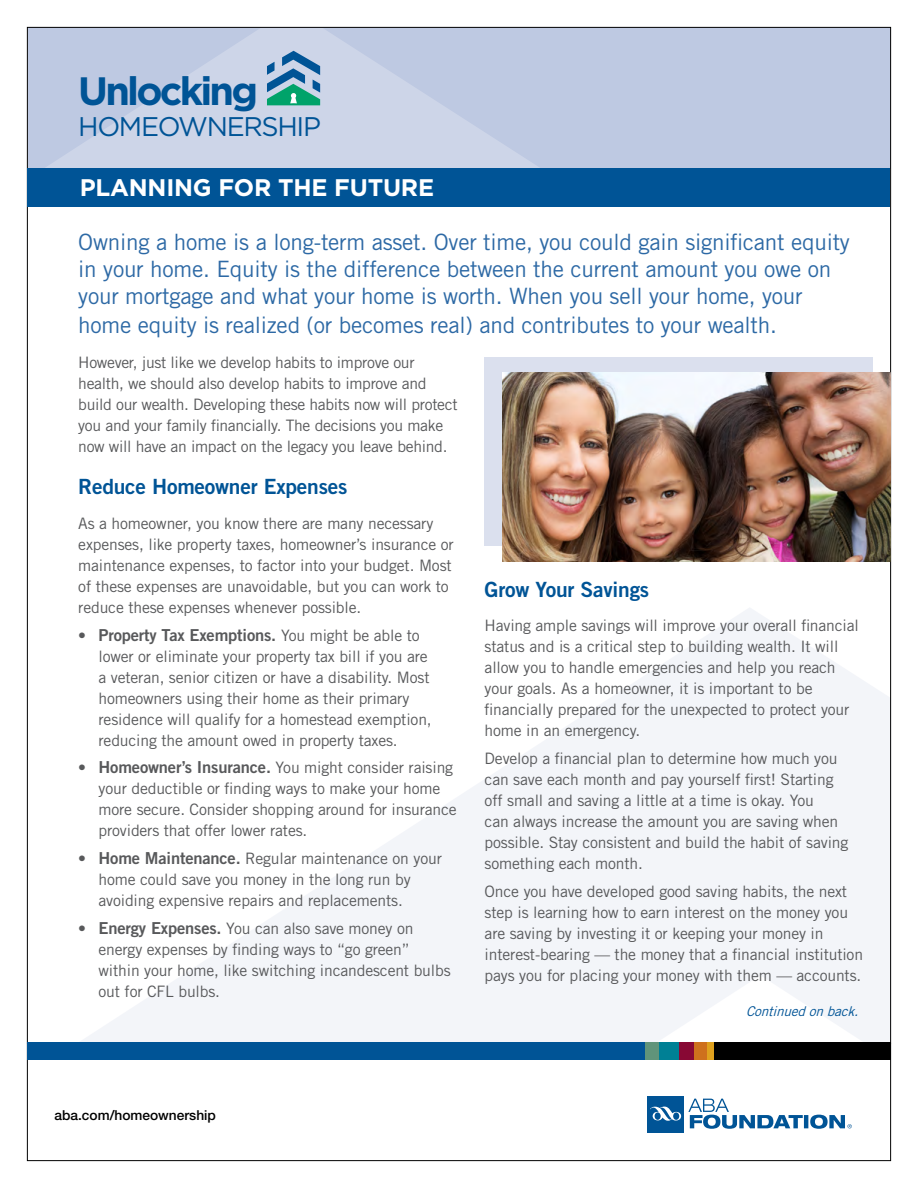
<style>
.page{position:relative;width:918px;height:1188px;background:#fff}
.page>*{position:absolute;margin:0;border:0;box-sizing:border-box;transform-origin:0 0}
.t1{font:700 39.6px "Gotham";letter-spacing:-.07em;color:#005496}
.t2{font:27px "Gotham";letter-spacing:-.05em;color:#005496}
.t3{font:700 24px "Gotham";letter-spacing:-.01em;color:#fff}
.t4{font:22.5px/27.5px "Trade Gothic LT Std";letter-spacing:-.01em;color:#2d69a5}
.t5{font:21px "Trade Gothic LT Std Bd 2";letter-spacing:-.01em;color:#005496}
.t6{font:16.5px "Trade Gothic LT Std Bd 2";letter-spacing:-.01em;color:#58595b}
.t7{font:15.75px/21px "Trade Gothic LT Std";letter-spacing:-.01em;color:#58595b}
.t8{font:500 13.8px "Helvetica Neue LT Std";color:#000}
.t9{font:italic 13.5px "Trade Gothic LT Std";color:#005496}
.s1{font-family:"Trade Gothic LT Std";font-size:15.75px}
.s2{font-family:"Trade Gothic LT Std Bd 2";font-size:16.5px}
</style>
<div class="page">
<div style="left:28px;top:27px;width:863px;height:141px;background:#bec9e2"></div>
<svg style="left:46px;top:29px;width:493px;height:139px;fill:#cdd5e8"></svg>
<svg style="left:267px;top:51px;width:53px;height:54px"></svg>
<div style="left:27px;top:1044px;width:864px;height:117px;border:1px solid #000"></div>
<svg style="left:80px;top:608px;width:809px;height:434px;fill:#f3f5f9"></svg>
<div style="left:648px;top:1096px;width:36px;height:36px;background:#005496"></div>
<svg style="left:650px;top:1106px;width:31px;height:15px"></svg>
<svg style="left:688px;top:1099px;width:164px;height:30px"></svg>
<div style="left:707px;top:1042px;width:8px;height:18px;background:#dfa11e"></div>
<div style="left:678px;top:1042px;width:17px;height:18px;background:#880834"></div>
<div style="left:695px;top:1042px;width:12px;height:18px;background:#ce701d"></div>
<div style="left:658px;top:1042px;width:20px;height:18px;background:#008095"></div>
<div style="left:644px;top:1042px;width:14px;height:18px;background:#60947a"></div>
<div style="left:27px;top:1042px;width:617px;height:18px;background:#005496"></div>
<div style="left:714px;top:1042px;width:177px;height:18px;background:#000"></div>
<div style="left:28px;top:168px;width:862px;height:39px;background:#005496"></div>
<div style="left:485px;top:357px;width:388px;height:189px;background:#dbe0ee"></div>
<img style="left:502px;top:372px;width:388px;height:189px">
<h1 class="t1" style="left:78px;top:65px;width:181px">Unlocking</h1>
<h2 class="t2" style="left:78px;top:109px;width:244px">HOMEOWNERSHIP</h2>
<h3 class="t3" style="left:80px;top:171px;width:356px">PLANNING FOR THE FUTURE</h3>
<p class="t4" style="left:78px;top:228px;width:773px">Owning a home is a long-term asset. Over time, you could gain significant equity in your home. Equity is the difference between the current amount you owe on your mortgage and what your home is worth. When you sell your home, your home equity is realized (or becomes real) and contributes to your wealth.</p>
<p class="t7" style="left:78px;top:351px;width:381px">However, just like we develop habits to improve our health, we should also develop habits to improve and build our wealth. Developing these habits now will protect you and your family financially. The decisions you make now will have an impact on the legacy you leave behind.</p>
<h3 class="t5" style="left:78px;top:474px;width:271px">Reduce Homeowner Expenses</h3>
<p class="t7" style="left:78px;top:513px;width:377px">As a homeowner, you know there are many necessary expenses, like property taxes, homeowner’s insurance or maintenance expenses, to factor into your budget. Most of these expenses are unavoidable, but you can work to reduce these expenses whenever possible.</p>
<p class="t6" style="left:78px;top:625px;width:343px"><span class="s1">•</span> Property Tax Exemptions. <span class="s1">You might be able to</span></p>
<p class="t7" style="left:99px;top:645px;width:335px">lower or eliminate your property tax bill if you are a veteran, senior citizen or have a disability. Most homeowners using their home as their primary residence will qualify for a homestead exemption, reducing the amount owed in property taxes.</p>
<p class="t7" style="left:99px;top:757px;width:360px;text-indent:-20px">• <span class="s2">Homeowner’s Insurance.</span> You might consider raising your deductible or finding ways to make your home more secure. Consider shopping around for insurance providers that offer lower rates.</p>
<p class="t7" style="left:99px;top:848px;width:345px;text-indent:-20px">• <span class="s2">Home Maintenance.</span> Regular maintenance on your home could save you money in the long run by avoiding expensive repairs and replacements.</p>
<p class="t7" style="left:99px;top:918px;width:354px;text-indent:-20px">• <span class="s2">Energy Expenses.</span> You can also save money on energy expenses by finding ways to “go green” within your home, like switching incandescent bulbs out for CFL bulbs.</p>
<h3 class="t5" style="left:485px;top:576px;width:166px">Grow Your Savings</h3>
<p class="t7" style="left:485px;top:615px;width:376px">Having ample savings will improve your overall financial status and is a critical step to building wealth. It will allow you to handle emergencies and help you reach your goals. As a homeowner, it is important to be financially prepared for the unexpected to protect your home in an emergency.</p>
<p class="t7" style="left:485px;top:748px;width:365px">Develop a financial plan to determine how much you can save each month and pay yourself first! Starting off small and saving a little at a time is okay. You<br>can always increase the amount you are saving when possible. Stay consistent and build the habit of saving something each month.</p>
<p class="t7" style="left:485px;top:880px;width:380px">Once you have developed good saving habits, the next step is learning how to earn interest on the money you are saving by investing it or keeping your money in interest-bearing — the money that a financial institution pays you for placing your money with them — accounts.</p>
<p class="t9" style="left:746px;top:1003px;width:118px">Continuedonback.</p>
<p class="t8" style="left:55px;top:1107px;width:163px">aba.com/homeownership</p>
</div>
